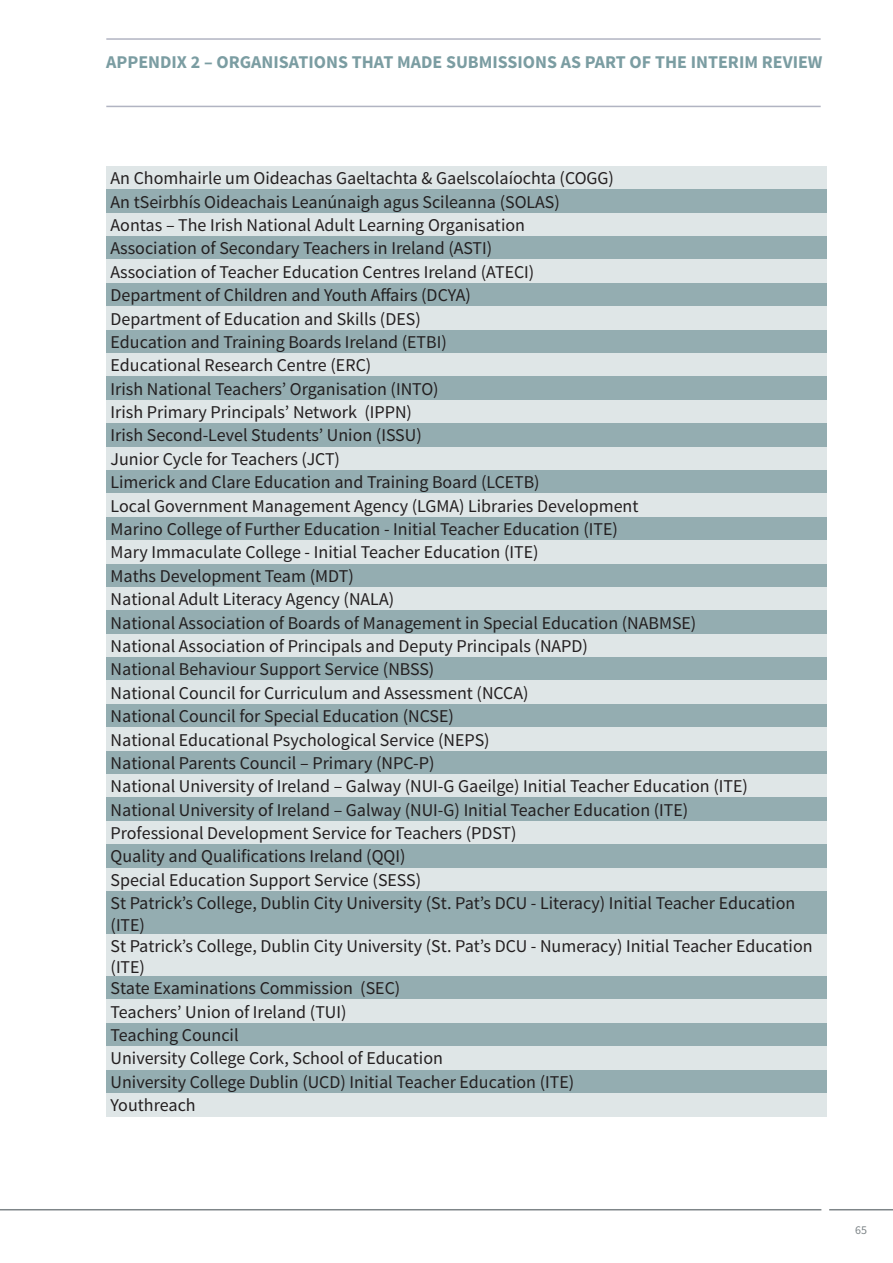
<style>
.page{position:relative;width:893px;height:1263px;background:#fff}
.page>*{position:absolute;margin:0;border:0;box-sizing:border-box;transform-origin:0 0}
.t1{font:18px/23.4px "Source Sans Pro";color:#231f20}
.t2{font:700 18px "Source Sans Pro";color:#7b9da2}
.t3{font:12px "Source Sans Pro";color:#7e8588}
</style>
<div class="page">
<hr style="left:0;top:1209px;width:821px;height:1px;background:#7e8588">
<hr style="left:829px;top:1209px;width:64px;height:1px;background:#7e8588">
<div style="left:106px;top:166px;width:721px;height:24px;background:#dfe6e7"></div>
<div style="left:106px;top:190px;width:721px;height:23px;background:#94adb1"></div>
<div style="left:106px;top:213px;width:721px;height:23px;background:#dfe6e7"></div>
<div style="left:106px;top:236px;width:721px;height:24px;background:#94adb1"></div>
<div style="left:106px;top:260px;width:721px;height:23px;background:#dfe6e7"></div>
<div style="left:106px;top:283px;width:721px;height:24px;background:#94adb1"></div>
<div style="left:106px;top:307px;width:721px;height:23px;background:#dfe6e7"></div>
<div style="left:106px;top:330px;width:721px;height:23px;background:#94adb1"></div>
<div style="left:106px;top:353px;width:721px;height:24px;background:#dfe6e7"></div>
<div style="left:106px;top:377px;width:721px;height:23px;background:#94adb1"></div>
<div style="left:106px;top:400px;width:721px;height:23px;background:#dfe6e7"></div>
<div style="left:106px;top:423px;width:721px;height:24px;background:#94adb1"></div>
<div style="left:106px;top:447px;width:721px;height:23px;background:#dfe6e7"></div>
<div style="left:106px;top:470px;width:721px;height:24px;background:#94adb1"></div>
<div style="left:106px;top:494px;width:721px;height:23px;background:#dfe6e7"></div>
<div style="left:106px;top:517px;width:721px;height:23px;background:#94adb1"></div>
<div style="left:106px;top:540px;width:721px;height:24px;background:#dfe6e7"></div>
<div style="left:106px;top:564px;width:721px;height:23px;background:#94adb1"></div>
<div style="left:106px;top:587px;width:721px;height:24px;background:#dfe6e7"></div>
<div style="left:106px;top:611px;width:721px;height:23px;background:#94adb1"></div>
<div style="left:106px;top:634px;width:721px;height:23px;background:#dfe6e7"></div>
<div style="left:106px;top:657px;width:721px;height:24px;background:#94adb1"></div>
<div style="left:106px;top:681px;width:721px;height:23px;background:#dfe6e7"></div>
<div style="left:106px;top:704px;width:721px;height:23px;background:#94adb1"></div>
<div style="left:106px;top:727px;width:721px;height:24px;background:#dfe6e7"></div>
<div style="left:106px;top:751px;width:721px;height:23px;background:#94adb1"></div>
<div style="left:106px;top:774px;width:721px;height:24px;background:#dfe6e7"></div>
<div style="left:106px;top:798px;width:721px;height:23px;background:#94adb1"></div>
<div style="left:106px;top:821px;width:721px;height:23px;background:#dfe6e7"></div>
<div style="left:106px;top:844px;width:721px;height:24px;background:#94adb1"></div>
<div style="left:106px;top:868px;width:721px;height:23px;background:#dfe6e7"></div>
<div style="left:106px;top:891px;width:721px;height:43px;background:#94adb1"></div>
<div style="left:106px;top:934px;width:721px;height:42px;background:#dfe6e7"></div>
<div style="left:106px;top:976px;width:721px;height:24px;background:#94adb1"></div>
<div style="left:106px;top:1000px;width:721px;height:23px;background:#dfe6e7"></div>
<div style="left:106px;top:1023px;width:721px;height:23px;background:#94adb1"></div>
<div style="left:106px;top:1046px;width:721px;height:24px;background:#dfe6e7"></div>
<div style="left:106px;top:1070px;width:721px;height:23px;background:#94adb1"></div>
<div style="left:106px;top:1093px;width:721px;height:24px;background:#dfe6e7"></div>
<hr style="left:106px;top:106px;width:715px;height:1px;background:#b1b4c2">
<hr style="left:106px;top:38px;width:715px;height:2px;background:#b1b4c2">
<p class="t2" style="left:106px;top:55px;width:718px">APPENDIX 2 – ORGANISATIONS THAT MADE SUBMISSIONS AS PART OF THE INTERIM REVIEW</p>
<p class="t1" style="left:111px;top:168px;width:686px">an chomhairle um oideachas gaeltachta &amp; gaelscolaíochta (cogg)<br>an tSeirbhís oideachais Leanúnaigh agus Scileanna (SoLaS)<br>aontas – The Irish National adult Learning organisation<br>association of Secondary Teachers in Ireland (aSTI)<br>association of Teacher Education centres Ireland (aTEcI)<br>Department of children and youth affairs (Dcya)<br>Department of Education and Skills (DES)<br>Education and Training Boards Ireland (ETBI)<br>Educational Research centre (ERc)<br>Irish National Teachers’ organisation (INTo)<br>Irish Primary Principals’ Network (IPPN)<br>Irish Second-Level Students’ union (ISSu)<br>junior cycle for Teachers (jcT)<br>Limerick and clare Education and Training Board (LcETB)<br>Local government Management agency (LgMa) Libraries Development<br>Marino college of further Education - Initial Teacher Education (ITE)<br>Mary Immaculate college - Initial Teacher Education (ITE)<br>Maths Development Team (MDT)<br>National adult Literacy agency (NaLa)<br>National association of Boards of Management in Special Education (NaBMSE)<br>National association of Principals and Deputy Principals (NaPD)<br>National Behaviour Support Service (NBSS)<br>National council for curriculum and assessment (Ncca)<br>National council for Special Education (NcSE)<br>National Educational Psychological Service (NEPS)<br>National Parents council – Primary (NPc-P)<br>National university of Ireland – galway (NuI-g gaeilge) Initial Teacher Education (ITE)<br>National university of Ireland – galway (NuI-g) Initial Teacher Education (ITE)<br>Professional Development Service for Teachers (PDST)<br>Quality and Qualifications Ireland (QQI)<br>Special Education Support Service (SESS)<br>St Patrick’s college, Dublin city university (St. Pat’s Dcu - Literacy) Initial Teacher Education</p>
<p class="t1" style="left:111px;top:916px;width:704px;line-height:21.1px">(ITE)<br>St Patrick’s college, Dublin city university (St. Pat’s Dcu - Numeracy) Initial Teacher Education (ITE)<br>State Examinations commission (SEc)</p>
<p class="t1" style="left:111px;top:1001px;width:465px">Teachers’ union of Ireland (TuI)<br>Teaching council<br>university college cork, School of Education<br>university college Dublin (ucD) Initial Teacher Education (ITE) youthreach</p>
<p class="t3" style="left:855px;top:1225px;width:13px">65</p>
</div>
